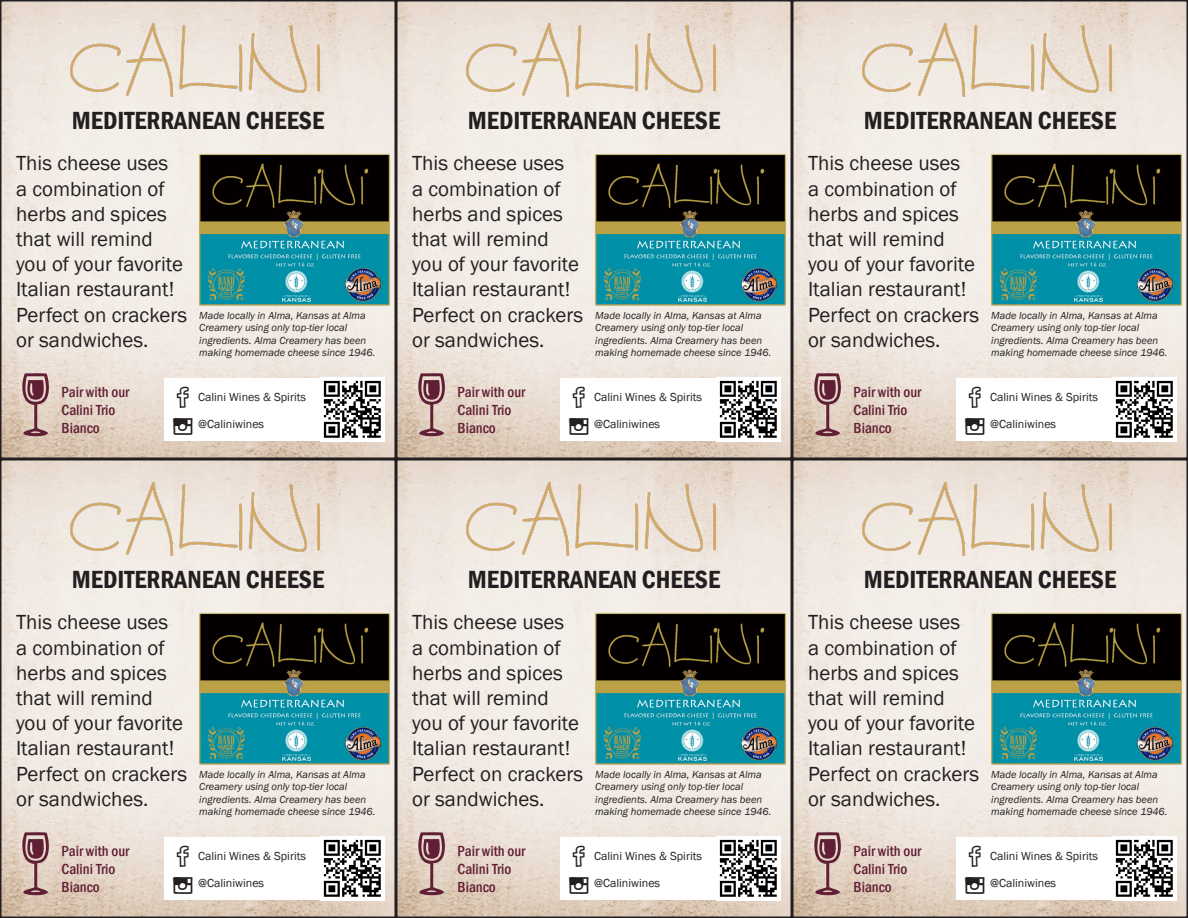
<style>
.page{position:relative;width:1188px;height:918px;background:#fff}
.page>*{position:absolute;margin:0;border:0;box-sizing:border-box;transform-origin:0 0}
.t1{font:90px "Alcohol";color:#611f35}
.t2{font:600 condensed 25.5px "Franklin Gothic";color:#231f20}
.t3{font:21px/25.2px "Franklin Gothic";color:#231f20}
.t4{font:500 condensed 15px/18px "Franklin Gothic";color:#611f35}
.t5{font:12px "Franklin Gothic";color:#231f20}
.t6{font:italic 10.5px/12.6px "Franklin Gothic";color:#231f20}
</style>
<div class="page">
<img style="left:3px;top:3px;width:1182px;height:912px">
<div style="left:0;top:0;width:396px;height:459px;border:2px solid #231f20"></div>
<img style="left:70px;top:24px;width:249px;height:73px">
<div style="left:164px;top:378px;width:220px;height:63px;background:#fff"></div>
<img style="left:323px;top:378px;width:62px;height:63px">
<img style="left:198px;top:152px;width:193px;height:155px">
<div style="left:396px;top:0;width:396px;height:459px;border:2px solid #231f20"></div>
<img style="left:466px;top:24px;width:249px;height:73px">
<div style="left:560px;top:378px;width:220px;height:63px;background:#fff"></div>
<img style="left:719px;top:378px;width:62px;height:63px">
<img style="left:594px;top:152px;width:194px;height:155px">
<div style="left:792px;top:0;width:396px;height:459px;border:2px solid #231f20"></div>
<img style="left:862px;top:24px;width:249px;height:73px">
<div style="left:956px;top:378px;width:220px;height:63px;background:#fff"></div>
<img style="left:1115px;top:378px;width:62px;height:63px">
<img style="left:990px;top:152px;width:193px;height:155px">
<div style="left:0;top:459px;width:396px;height:459px;border:2px solid #231f20"></div>
<img style="left:70px;top:483px;width:249px;height:73px">
<div style="left:164px;top:837px;width:220px;height:63px;background:#fff"></div>
<img style="left:323px;top:837px;width:62px;height:63px">
<img style="left:198px;top:611px;width:193px;height:155px">
<div style="left:396px;top:459px;width:396px;height:459px;border:2px solid #231f20"></div>
<img style="left:466px;top:483px;width:249px;height:73px">
<div style="left:560px;top:837px;width:220px;height:63px;background:#fff"></div>
<img style="left:719px;top:837px;width:62px;height:63px">
<img style="left:594px;top:611px;width:194px;height:155px">
<div style="left:792px;top:459px;width:396px;height:459px;border:2px solid #231f20"></div>
<img style="left:862px;top:483px;width:249px;height:73px">
<div style="left:956px;top:837px;width:220px;height:63px;background:#fff"></div>
<img style="left:1115px;top:837px;width:62px;height:63px">
<img style="left:990px;top:611px;width:193px;height:155px">
<p class="t2" style="left:72px;top:104px;width:254px">MEDITERRANEAN CHEESE</p>
<p class="t3" style="left:16px;top:151px;width:168px">This cheese uses a combination of herbs and spices that will remind you of your favorite<br>Italian restaurant!</p>
<p class="t3" style="left:16px;top:303px;width:173px">Perfect on crackers or sandwiches.</p>
<p class="t1" style="left:20px;top:353px;width:32px">E</p>
<p class="t4" style="left:62px;top:383px;width:69px">Pair with our<br>Calini Trio<br>Bianco</p>
<p class="t6" style="left:199px;top:309px;width:178px">Made locally in Alma, Kansas at Alma Creamery using only top-tier local ingredients. Alma Creamery has been making homemade cheese since 1946.</p>
<p class="t5" style="left:198px;top:390px;width:109px">Calini Wines &amp; Spirits</p>
<p class="t5" style="left:198px;top:417px;width:68px">@Caliniwines</p>
<p class="t2" style="left:468px;top:104px;width:254px">MEDITERRANEAN CHEESE</p>
<p class="t3" style="left:412px;top:151px;width:168px">This cheese uses a combination of herbs and spices that will remind you of your favorite<br>Italian restaurant!</p>
<p class="t3" style="left:412px;top:303px;width:173px">Perfect on crackers or sandwiches.</p>
<p class="t1" style="left:416px;top:353px;width:32px">E</p>
<p class="t4" style="left:458px;top:383px;width:69px">Pair with our<br>Calini Trio<br>Bianco</p>
<p class="t6" style="left:595px;top:309px;width:178px">Made locally in Alma, Kansas at Alma Creamery using only top-tier local ingredients. Alma Creamery has been making homemade cheese since 1946.</p>
<p class="t5" style="left:594px;top:390px;width:109px">Calini Wines &amp; Spirits</p>
<p class="t5" style="left:594px;top:417px;width:68px">@Caliniwines</p>
<p class="t2" style="left:864px;top:104px;width:254px">MEDITERRANEAN CHEESE</p>
<p class="t3" style="left:808px;top:151px;width:168px">This cheese uses a combination of herbs and spices that will remind you of your favorite<br>Italian restaurant!</p>
<p class="t3" style="left:808px;top:303px;width:173px">Perfect on crackers or sandwiches.</p>
<p class="t1" style="left:812px;top:353px;width:32px">E</p>
<p class="t4" style="left:854px;top:383px;width:69px">Pair with our<br>Calini Trio<br>Bianco</p>
<p class="t6" style="left:991px;top:309px;width:178px">Made locally in Alma, Kansas at Alma Creamery using only top-tier local ingredients. Alma Creamery has been making homemade cheese since 1946.</p>
<p class="t5" style="left:990px;top:390px;width:109px">Calini Wines &amp; Spirits</p>
<p class="t5" style="left:990px;top:417px;width:68px">@Caliniwines</p>
<p class="t2" style="left:72px;top:563px;width:254px">MEDITERRANEAN CHEESE</p>
<p class="t3" style="left:16px;top:610px;width:168px">This cheese uses a combination of herbs and spices that will remind you of your favorite<br>Italian restaurant!</p>
<p class="t3" style="left:16px;top:762px;width:173px">Perfect on crackers or sandwiches.</p>
<p class="t1" style="left:20px;top:812px;width:32px">E</p>
<p class="t4" style="left:62px;top:842px;width:69px">Pair with our<br>Calini Trio<br>Bianco</p>
<p class="t6" style="left:199px;top:768px;width:178px">Made locally in Alma, Kansas at Alma Creamery using only top-tier local ingredients. Alma Creamery has been making homemade cheese since 1946.</p>
<p class="t5" style="left:198px;top:849px;width:109px">Calini Wines &amp; Spirits</p>
<p class="t5" style="left:198px;top:876px;width:68px">@Caliniwines</p>
<p class="t2" style="left:468px;top:563px;width:254px">MEDITERRANEAN CHEESE</p>
<p class="t3" style="left:412px;top:610px;width:168px">This cheese uses a combination of herbs and spices that will remind you of your favorite<br>Italian restaurant!</p>
<p class="t3" style="left:412px;top:762px;width:173px">Perfect on crackers or sandwiches.</p>
<p class="t1" style="left:416px;top:812px;width:32px">E</p>
<p class="t4" style="left:458px;top:842px;width:69px">Pair with our<br>Calini Trio<br>Bianco</p>
<p class="t6" style="left:595px;top:768px;width:178px">Made locally in Alma, Kansas at Alma Creamery using only top-tier local ingredients. Alma Creamery has been making homemade cheese since 1946.</p>
<p class="t5" style="left:594px;top:849px;width:109px">Calini Wines &amp; Spirits</p>
<p class="t5" style="left:594px;top:876px;width:68px">@Caliniwines</p>
<p class="t2" style="left:864px;top:563px;width:254px">MEDITERRANEAN CHEESE</p>
<p class="t3" style="left:808px;top:610px;width:168px">This cheese uses a combination of herbs and spices that will remind you of your favorite<br>Italian restaurant!</p>
<p class="t3" style="left:808px;top:762px;width:173px">Perfect on crackers or sandwiches.</p>
<p class="t1" style="left:812px;top:812px;width:32px">E</p>
<p class="t4" style="left:854px;top:842px;width:69px">Pair with our<br>Calini Trio<br>Bianco</p>
<p class="t6" style="left:991px;top:768px;width:178px">Made locally in Alma, Kansas at Alma Creamery using only top-tier local ingredients. Alma Creamery has been making homemade cheese since 1946.</p>
<p class="t5" style="left:990px;top:849px;width:109px">Calini Wines &amp; Spirits</p>
<p class="t5" style="left:990px;top:876px;width:68px">@Caliniwines</p>
</div>
